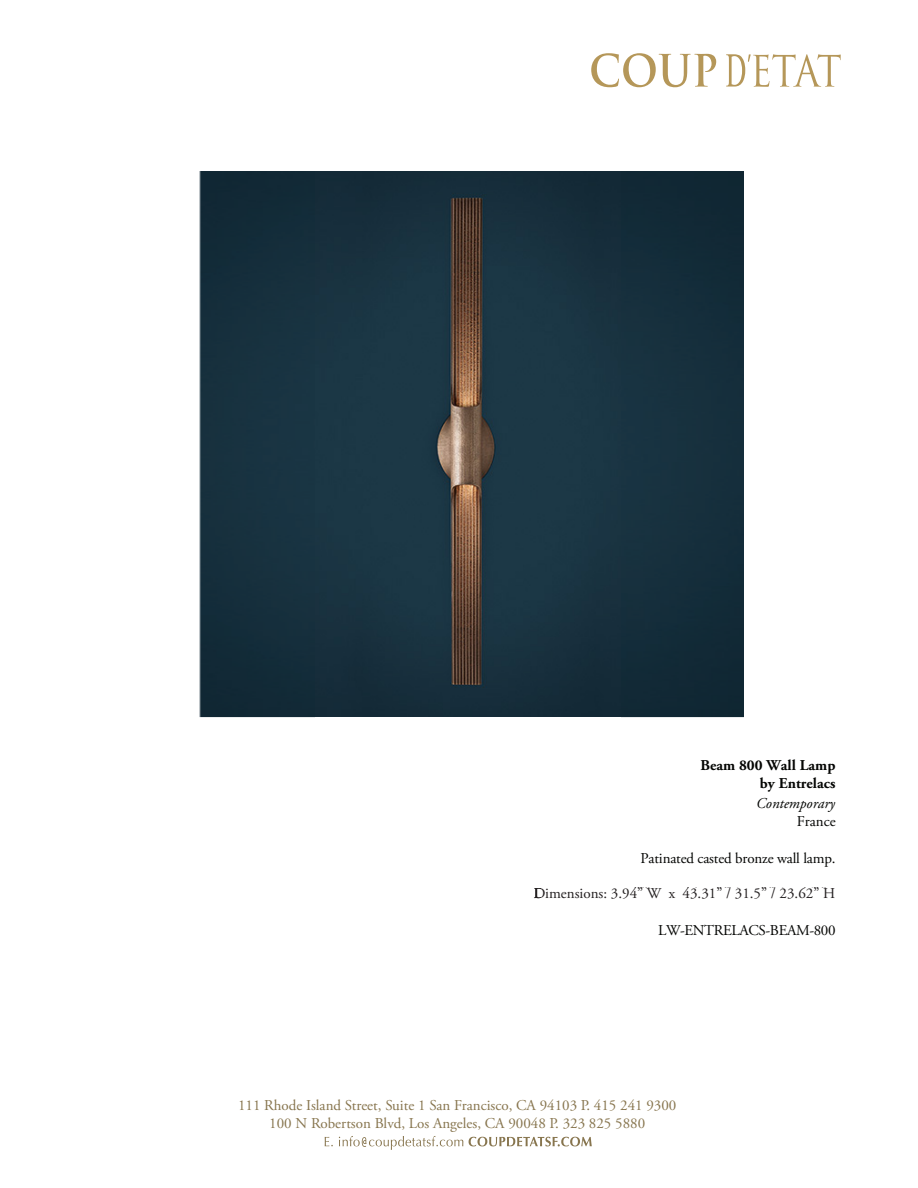
<style>
.page{position:relative;width:918px;height:1188px;background:#fff}
.page>*{position:absolute;margin:0;border:0;box-sizing:border-box;transform-origin:0 0}
.t1{font:15px/18px "Adobe Garamond Pro";color:#87754e;text-align:center}
.t2{font:15px "Adobe Garamond Pro";letter-spacing:-.01em;color:#040503}
.t3{font:15px "Adobe Garamond Pro";color:#231f20}
.t4{font:700 15px/18px "Adobe Garamond Pro";letter-spacing:.005em;color:#040503;text-align:right}
.t5{font:italic 15px "Adobe Garamond Pro";color:#040503}
</style>
<div class="page">
<img style="left:315px;top:172px;width:307px;height:544px">
<div style="left:622px;top:172px;width:122px;height:545px;background:#152d3b"></div>
<div style="left:199px;top:172px;width:116px;height:545px;background:#17303d"></div>
<svg style="left:591px;top:53px;width:125px;height:34px"></svg>
<svg style="left:726px;top:54px;width:115px;height:33px"></svg>
<svg style="left:325px;top:1136px;width:267px;height:14px"></svg>
<p class="t4" style="left:701px;top:757px;width:137px">Beam 800 Wall Lamp by Entrelacs</p>
<p class="t5" style="left:756px;top:794px;width:80px">Contemporary</p>
<p class="t2" style="left:797px;top:812px;width:40px">France</p>
<p class="t2" style="left:641px;top:849px;width:197px">Patinated casted bronze wall lamp.</p>
<p class="t2" style="left:619px;top:885px;width:219px">43.31” / 31.5” / 23.62” H x 3.94” W</p>
<p class="t2" style="left:658px;top:921px;width:179px">LW-ENTRELACS-BEAM-800</p>
<p class="t3" style="left:534px;top:885px;width:303px">Dimensions: 3.94” W x 43.31” / 31.5” / 23.62” H</p>
<p class="t3" style="left:542px;top:885px;width:303px">Dimensions: 3.94” W x 43.31” / 31.5” / 23.62” H</p>
<p class="t1" style="left:238px;top:1097px;width:440px">111 Rhode Island Street, Suite 1 San Francisco, CA 94103 P. 415 241 9300<br>100 N Robertson Blvd, Los Angeles, CA 90048 P. 323 825 5880</p>
</div>
